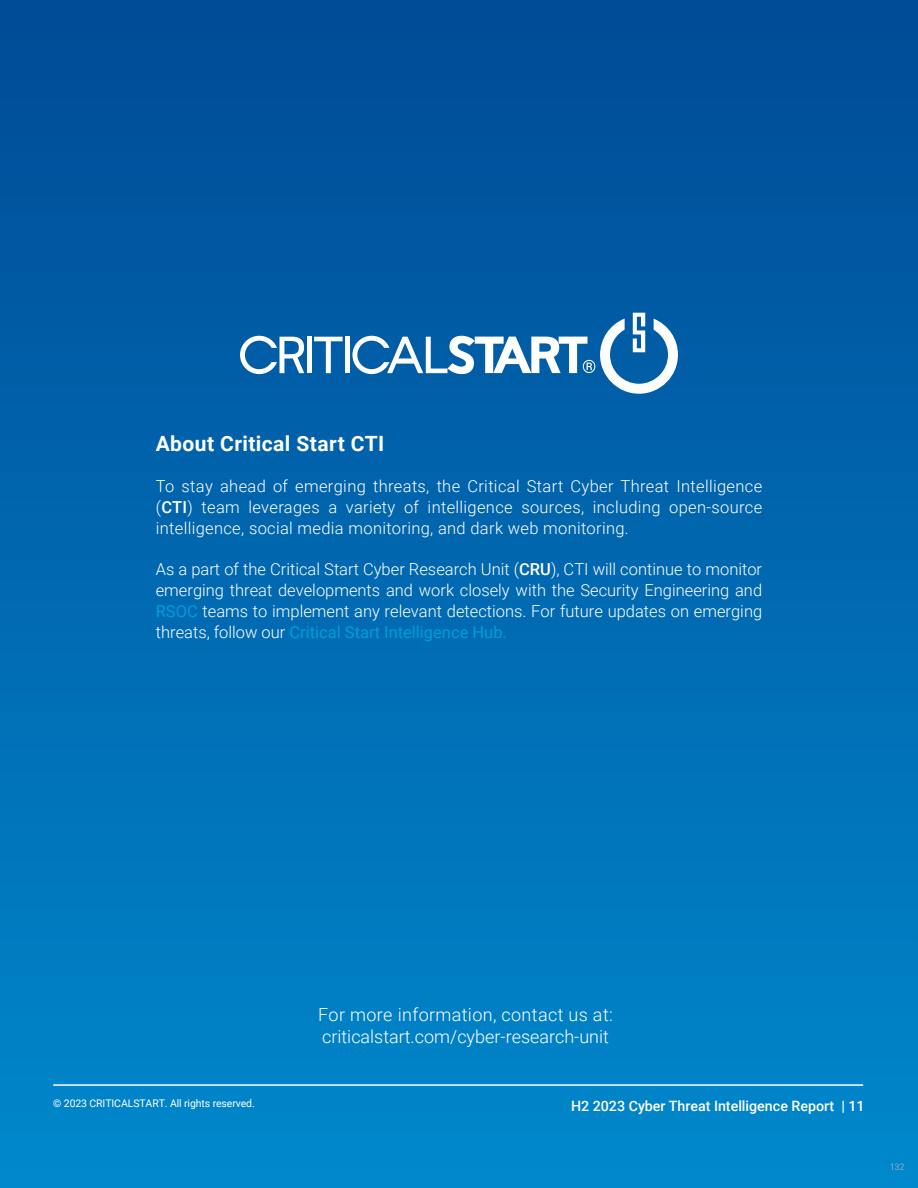
<style>
.page{position:relative;width:918px;height:1188px;background:#fff}
.page>*{position:absolute;margin:0;border:0;box-sizing:border-box;transform-origin:0 0}
.t1{font:700 21px "Roboto";letter-spacing:.02em;color:#fff}
.t2{font:300 18px/21.6px "Roboto";color:#fff}
.t3{font:300 16.5px/21px "Roboto";letter-spacing:.005em;color:#fff;text-align:justify}
.t4{font:500 14.25px "Roboto";color:#fff}
.t5{font:10.5px "Roboto";letter-spacing:-.01em;color:#fff}
.t6{font:300 9px "Roboto";color:#bcbec0}
.s1{font-weight:500}
.s2{font-weight:400;color:#009cde}
</style>
<div class="page">
<div style="left:0;top:0;width:918px;height:1188px;background:linear-gradient(to bottom,#004a96,#08c)"></div>
<hr style="left:53px;top:1084px;width:810px;height:2px;background:#fff">
<div style="left:307px;top:337px;width:5px;height:36px;background:#fff"></div>
<svg style="left:314px;top:337px;width:29px;height:36px"></svg>
<div style="left:345px;top:337px;width:5px;height:36px;background:#fff"></div>
<svg style="left:240px;top:336px;width:64px;height:38px"></svg>
<svg style="left:352px;top:313px;width:326px;height:81px"></svg>
<p class="t1" style="left:156px;top:429px;width:230px">About Critical Start CTI</p>
<p class="t3" style="left:156px;top:475px;width:608px">To stay ahead of emerging threats, the Critical Start Cyber Threat Intelligence (<span class="s1">CTI</span>) team leverages a variety of intelligence sources, including open-source intelligence, social media monitoring, and dark web monitoring.</p>
<p class="t3" style="left:156px;top:558px;width:608px">As a part of the Critical Start Cyber Research Unit (<span class="s1">CRU</span>), CTI will continue to monitor emerging threat developments and work closely with the Security Engineering and <span class="s2">RSOC</span> teams to implement any relevant detections. For future updates on emerging threats, follow our <span class="s2">Critical Start Intelligence Hub.</span></p>
<p class="t2" style="left:318px;top:1003px;width:296px">For more information, contact us at: criticalstart.com/cyber-research-unit</p>
<p class="t5" style="left:53px;top:1096px;width:203px">© 2023 CRITICALSTART. All rights reserved.</p>
<p class="t4" style="left:571px;top:1096px;width:295px">H2 2023 Cyber Threat Intelligence Report | 11</p>
<p class="t6" style="left:890px;top:1161px;width:16px">132</p>
</div>
